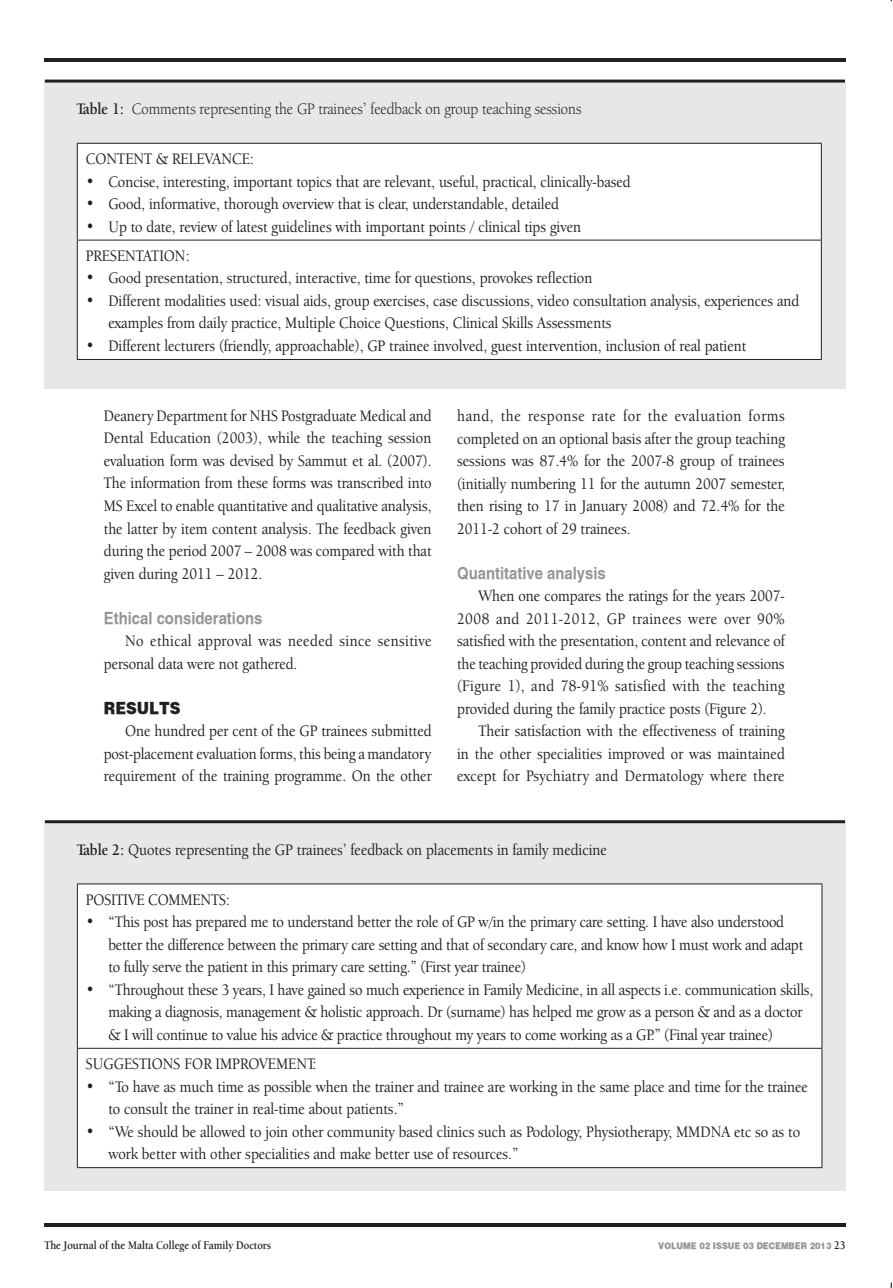
<style>
.page{position:relative;width:893px;height:1288px;background:#fff}
.page>*{position:absolute;margin:0;border:0;box-sizing:border-box;transform-origin:0 0}
.t1{font:500 16.5px/22.5px "Berkeley Oldstyle IT Cby BT";color:#231f20;scale:.9 1}
.t2{font:16.5px "Berkeley Oldstyle IT Cby BT";color:#231f20;scale:.9 1}
.t3{font:500 16.5px/22.5px "Berkeley Oldstyle IT Cby BT";letter-spacing:.025em;color:#231f20;scale:.9 1}
.t4{font:700 16.5px "Halveticus";color:#939598;scale:.9 1}
.t5{font:900 16.5px "Halveticus";color:#231f20;scale:.9 1}
.t6{font:700 12px "Berkeley Oldstyle IT Cby BT";color:#231f20;scale:.9 1}
.t7{font:900 9px "Halveticus";color:#939598;scale:.9 1}
.s1{font-weight:700}
.s2{font-family:"Berkeley Oldstyle IT Cby BT";font-weight:700;font-size:12px;color:#231f20}
</style>
<div class="page">
<hr style="left:44px;top:1223px;width:801px;height:3px;background:#231f20">
<hr style="left:44px;top:58px;width:801px;height:4px;background:#231f20">
<div style="left:44px;top:81px;width:801px;height:307px;background:#e6e7e9"></div>
<div style="left:78px;top:144px;width:742px;height:215px;background:#fff"></div>
<hr style="left:77px;top:143px;width:744px;height:1px;background:#231f20">
<hr style="left:77px;top:144px;width:1px;height:96px;background:#231f20">
<hr style="left:820px;top:144px;width:1px;height:96px;background:#231f20">
<hr style="left:77px;top:240px;width:744px;height:1px;background:#231f20">
<hr style="left:77px;top:240px;width:1px;height:119px;background:#231f20">
<hr style="left:820px;top:240px;width:1px;height:119px;background:#231f20">
<hr style="left:77px;top:359px;width:744px;height:1px;background:#231f20">
<hr style="left:45px;top:80px;width:799px;height:3px;background:#231f20">
<div style="left:44px;top:821px;width:801px;height:369px;background:#e6e7e9"></div>
<div style="left:78px;top:884px;width:743px;height:283px;background:#fff"></div>
<hr style="left:77px;top:883px;width:745px;height:1px;background:#231f20">
<hr style="left:77px;top:884px;width:1px;height:164px;background:#231f20">
<hr style="left:821px;top:884px;width:1px;height:164px;background:#231f20">
<hr style="left:77px;top:1048px;width:745px;height:1px;background:#231f20">
<hr style="left:77px;top:1048px;width:1px;height:119px;background:#231f20">
<hr style="left:821px;top:1048px;width:1px;height:119px;background:#231f20">
<hr style="left:77px;top:1167px;width:745px;height:1px;background:#231f20">
<hr style="left:45px;top:820px;width:799px;height:3px;background:#231f20">
<p class="t2" style="left:77px;top:99px;width:562px"><span class="s1">Table 1:</span> Comments representing the GP trainees’ feedback on group teaching sessions</p>
<p class="t1" style="left:86px;top:147px;width:23px">Content</p>
<p class="t1" style="left:156px;top:147px;width:29px">&amp; relevance</p>
<p class="t1" style="left:250px;top:147px;width:6px">:</p>
<p class="t1" style="left:86px;top:170px;width:606px">• Concise, interesting, important topics that are relevant, useful, practical, clinically-based</p>
<p class="t1" style="left:86px;top:192px;width:527px">• Good, informative, thorough overview that is clear, understandable, detailed</p>
<p class="t1" style="left:86px;top:211px;width:551px;line-height:29.2px">• Up to date, review of latest guidelines with important points / clinical tips given<br>Presentation</p>
<p class="t1" style="left:186px;top:244px;width:6px">:</p>
<p class="t1" style="left:86px;top:267px;width:564px">• Good presentation, structured, interactive, time for questions, provokes reflection</p>
<p class="t1" style="left:108px;top:289px;width:769px;text-indent:-22px">• Different modalities used: visual aids, group exercises, case discussions, video consultation analysis, experiences and examples from daily practice, Multiple Choice Questions, Clinical Skills Assessments</p>
<p class="t1" style="left:86px;top:334px;width:735px">• Different lecturers (friendly, approachable), GP trainee involved, guest intervention, inclusion of real patient</p>
<p class="t1" style="left:104px;top:404px;width:365px;text-align:justify">Deanery Department for NHS Postgraduate Medical and Dental Education (2003), while the teaching session evaluation form was devised by Sammut et al. (2007).<br>The information from these forms was transcribed into MS Excel to enable quantitative and qualitative analysis, the latter by item content analysis. The feedback given during the period 2007 – 2008 was compared with that given during 2011 – 2012.</p>
<p class="t4" style="left:104px;top:607px;width:178px">Ethical considerations</p>
<p class="t3" style="left:104px;top:629px;width:365px;text-indent:21px">No ethical approval was needed since sensitive personal data were not gathered.</p>
<p class="t5" style="left:104px;top:697px;width:50px">RESULT</p>
<p class="t5" style="left:170px;top:697px;width:13px">S</p>
<p class="t1" style="left:104px;top:719px;width:365px;text-align:justify;text-indent:21px">One hundred per cent of the GP trainees submitted post-placement evaluation forms, this being a mandatory requirement of the training programme. On the other</p>
<p class="t1" style="left:457px;top:404px;width:365px;text-align:justify">hand, the response rate for the evaluation forms completed on an optional basis after the group teaching sessions was 87.4% for the 2007-8 group of trainees (initially numbering 11 for the autumn 2007 semester, then rising to 17 in January 2008) and 72.4% for the 2011-2 cohort of 29 trainees.</p>
<p class="t4" style="left:457px;top:563px;width:167px">Quantitative analysis</p>
<p class="t1" style="left:457px;top:584px;width:365px;text-align:justify;text-indent:21px">When one compares the ratings for the years 2007- 2008 and 2011-2012, GP trainees were over 90% satisfied with the presentation, content and relevance of the teaching provided during the group teaching sessions (Figure 1), and 78-91% satisfied with the teaching provided during the family practice posts (Figure 2).</p>
<p class="t1" style="left:457px;top:719px;width:365px;text-align:justify;text-indent:21px">Their satisfaction with the effectiveness of training in the other specialities improved or was maintained except for Psychiatry and Dermatology where there</p>
<p class="t1" style="left:77px;top:838px;width:590px"><span class="s1">Table 2:</span> Quotes representing the GP trainees’ feedback on placements in family medicine</p>
<p class="t1" style="left:86px;top:888px;width:18px">Positive</p>
<p class="t1" style="left:148px;top:888px;width:12px">comments</p>
<p class="t1" style="left:226px;top:888px;width:6px">:</p>
<p class="t1" style="left:108px;top:910px;width:773px;text-indent:-22px">• “This post has prepared me to understand better the role of GP w/in the primary care setting. I have also understood better the difference between the primary care setting and that of secondary care, and know how I must work and adapt to fully serve the patient in this primary care setting.” (First year trainee)</p>
<p class="t1" style="left:108px;top:978px;width:784px;text-indent:-22px">• “Throughout these 3 years, I have gained so much experience in Family Medicine, in all aspects i.e. communication skills, making a diagnosis, management &amp; holistic approach. Dr (surname) has helped me grow as a person &amp; and as a doctor &amp; I will continue to value his advice &amp; practice throughout my years to come working as a GP.” (Final year trainee)</p>
<p class="t1" style="left:86px;top:1052px;width:19px">Suggestions</p>
<p class="t1" style="left:184px;top:1052px;width:12px">for</p>
<p class="t1" style="left:215px;top:1052px;width:12px">improvement</p>
<p class="t1" style="left:312px;top:1052px;width:6px">:</p>
<p class="t1" style="left:108px;top:1075px;width:778px;text-indent:-22px">• “To have as much time as possible when the trainer and trainee are working in the same place and time for the trainee to consult the trainer in real-time about patients.”</p>
<p class="t1" style="left:108px;top:1120px;width:769px;text-indent:-22px">• “We should be allowed to join other community based clinics such as Podology, Physiotherapy, MMDNA etc so as to work better with other specialities and make better use of resources.”</p>
<p class="t6" style="left:44px;top:1237px;width:253px">The Journal of the Malta College of Family Doctors</p>
<p class="t7" style="left:657px;top:1239px;width:210px">VOLUME 02 ISSUE 03 DECEMBER 2013 <span class="s2">23</span></p>
</div>
